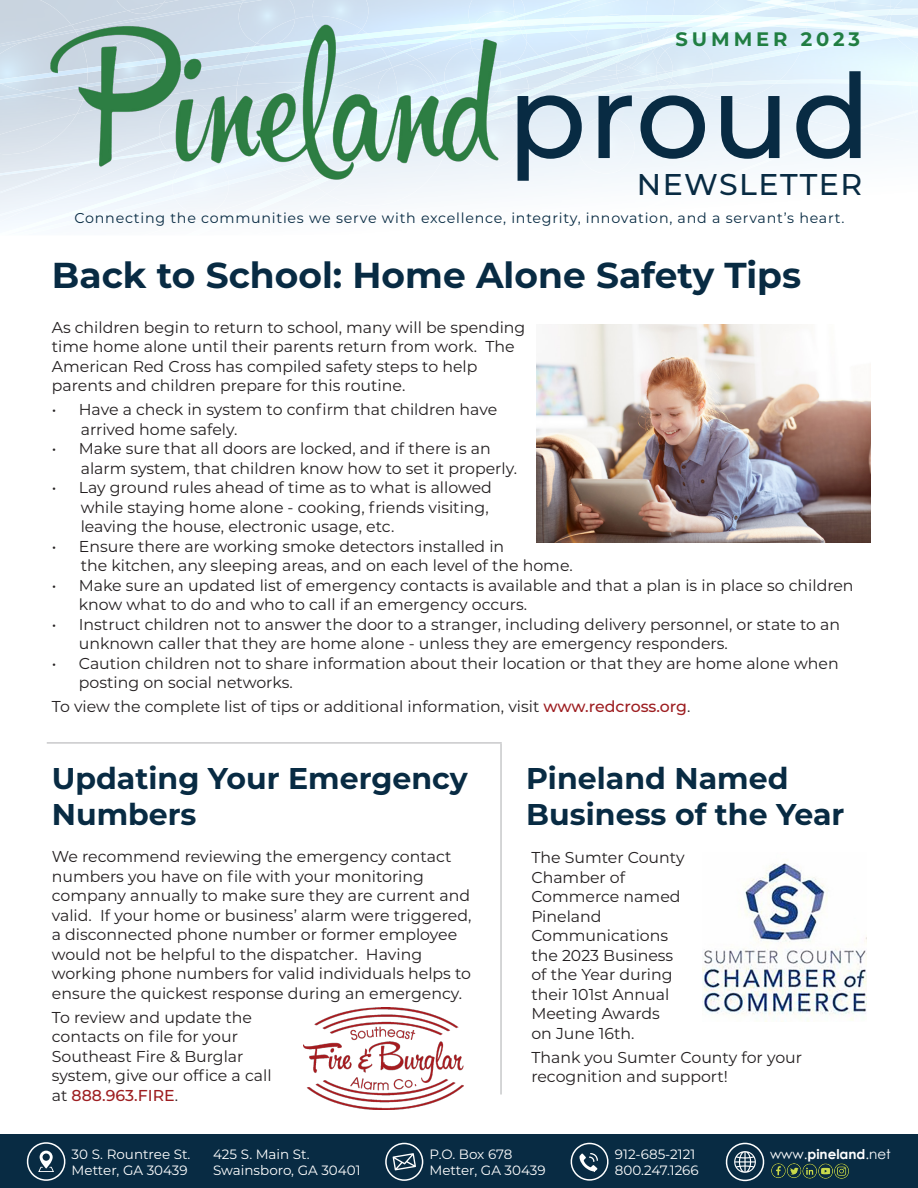
<style>
.page{position:relative;width:918px;height:1188px;background:#fff}
.page>*{position:absolute;margin:0;border:0;box-sizing:border-box;transform-origin:0 0}
.Center{font:500 117px "Montserrat";letter-spacing:.01em;color:#082b43}
.Left_Justify{font:700 36px "Montserrat";color:#082b43}
.Center-2{font:700 30px/36px "Montserrat";color:#082b43}
.t1{font:500 30px "Montserrat";letter-spacing:.05em;color:#082b43}
.Right_Justify{font:700 19.5px "Montserrat";letter-spacing:.2em;color:#207e42}
.Center-3{font:15.75px/19.5px "Montserrat";color:#231f20}
.Center-4{font:500 15.75px "Montserrat";color:#9d1d20}
.t2{font:14.25px "Montserrat";letter-spacing:.05em;color:#082b43}
.Left_Justify-2{font:13.5px "Montserrat";color:#fff}
.Center-5{font:13.5px "Montserrat";color:#fff}
.Center-6{font:13.5px "Century Gothic";color:#fff}
.s1{font-weight:500;color:#9d1d20}
.s2{font-weight:400;color:#231f20}
.s3{font-weight:700}
</style>
<div class="page">
<div style="left:0;top:1134px;width:918px;height:54px;background:#082b43"></div>
<svg style="left:0;top:0;width:918px;height:224px"></svg>
<svg style="left:385px;top:1143px;width:38px;height:38px"></svg>
<svg style="left:25px;top:1142px;width:42px;height:39px"></svg>
<svg style="left:569px;top:1143px;width:41px;height:38px"></svg>
<img style="left:304px;top:1008px;width:160px;height:101px">
<img style="left:47px;top:18px;width:477px;height:170px">
<svg style="left:724px;top:1143px;width:42px;height:38px"></svg>
<img style="left:753px;top:1151px;width:108px;height:37px">
<hr style="left:47px;top:742px;width:455px;height:2px;background:#babbbd">
<hr style="left:500px;top:744px;width:2px;height:351px;background:#babbbd">
<img style="left:536px;top:324px;width:334px;height:219px">
<img style="left:702px;top:863px;width:165px;height:159px">
<p class="Right_Justify" style="left:676px;top:25px;width:186px">SUMMER 2023</p>
<p class="Center" style="left:507px;top:35px;width:366px">proud</p>
<p class="t1" style="left:637px;top:163px;width:227px">NEWSLETTER</p>
<p class="t2" style="left:75px;top:208px;width:771px">Connecting the communities we serve with excellence, integrity, innovation, and a servant’s heart.</p>
<p class="Left_Justify" style="left:52px;top:249px;width:751px">Back to School: Home Alone Safety Tips</p>
<p class="Center-3" style="left:52px;top:317px;width:475px">As children begin to return to school, many will be spending</p>
<p class="Center-3" style="left:52px;top:336px;width:464px">time home alone until their parents return from work. The</p>
<p class="Center-3" style="left:52px;top:356px;width:427px">American Red Cross has compiled safety steps to help</p>
<p class="Center-3" style="left:52px;top:375px;width:355px">parents and children prepare for this routine.</p>
<p class="Center-3" style="left:52px;top:399px;width:447px">• Have a check in system to confirm that children have</p>
<p class="Center-3" style="left:81px;top:419px;width:158px">arrived home safely.</p>
<p class="Center-3" style="left:52px;top:438px;width:440px">• Make sure that all doors are locked, and if there is an</p>
<p class="Center-3" style="left:81px;top:458px;width:438px">alarm system, that children know how to set it properly.</p>
<p class="Center-3" style="left:52px;top:477px;width:442px">• Lay ground rules ahead of time as to what is allowed</p>
<p class="Center-3" style="left:81px;top:497px;width:410px">while staying home alone - cooking, friends visiting,</p>
<p class="Center-3" style="left:81px;top:516px;width:315px">leaving the house, electronic usage, etc.</p>
<p class="Center-3" style="left:52px;top:536px;width:454px">• Ensure there are working smoke detectors installed in</p>
<p class="Center-3" style="left:81px;top:555px;width:494px">the kitchen, any sleeping areas, and on each level of the home.</p>
<p class="Center-3" style="left:79px;top:575px;width:776px;text-indent:-27px">• Make sure an updated list of emergency contacts is available and that a plan is in place so children know what to do and who to call if an emergency occurs.</p>
<p class="Center-3" style="left:79px;top:614px;width:763px;text-indent:-27px">• Instruct children not to answer the door to a stranger, including delivery personnel, or state to an unknown caller that they are home alone - unless they are emergency responders.</p>
<p class="Center-3" style="left:79px;top:653px;width:761px;text-indent:-27px">• Caution children not to share information about their location or that they are home alone when posting on social networks.</p>
<p class="Center-3" style="left:52px;top:696px;width:640px">To view the complete list of tips or additional information, visit <span class="s1">www.redcross.org</span>.</p>
<p class="Center-2" style="left:52px;top:759px;width:417px">Updating Your Emergency<br>Numbers</p>
<p class="Center-3" style="left:52px;top:846px;width:401px">We recommend reviewing the emergency contact numbers you have on file with your monitoring</p>
<p class="Center-3" style="left:52px;top:885px;width:420px">company annually to make sure they are current and</p>
<p class="Center-3" style="left:52px;top:905px;width:421px">valid. If your home or business’ alarm were triggered, a disconnected phone number or former employee would not be helpful to the dispatcher. Having</p>
<p class="Center-3" style="left:52px;top:963px;width:421px">working phone numbers for valid individuals helps to ensure the quickest response during an emergency.</p>
<p class="Center-3" style="left:52px;top:1007px;width:202px">To review and update the</p>
<p class="Center-3" style="left:52px;top:1026px;width:188px">contacts on file for your</p>
<p class="Center-3" style="left:52px;top:1046px;width:193px">Southeast Fire &amp; Burglar</p>
<p class="Center-3" style="left:52px;top:1065px;width:221px">system, give our office a call</p>
<p class="Center-4" style="left:52px;top:1084px;width:128px"><span class="s2">at</span> 888.963.FIRE<span class="s2">.</span></p>
<p class="Center-2" style="left:526px;top:759px;width:320px">Pineland Named<br>Business of the Year</p>
<p class="Center-3" style="left:531px;top:848px;width:155px">The Sumter County</p>
<p class="Center-3" style="left:531px;top:867px;width:95px">Chamber of</p>
<p class="Center-3" style="left:531px;top:887px;width:151px">Commerce named</p>
<p class="Center-3" style="left:531px;top:906px;width:72px">Pineland</p>
<p class="Center-3" style="left:531px;top:926px;width:138px">Communications</p>
<p class="Center-3" style="left:531px;top:945px;width:143px">the 2023 Business</p>
<p class="Center-3" style="left:531px;top:965px;width:143px">of the Year during</p>
<p class="Center-3" style="left:531px;top:984px;width:140px">their 101st Annual</p>
<p class="Center-3" style="left:531px;top:1004px;width:130px">Meeting Awards</p>
<p class="Center-3" style="left:531px;top:1023px;width:105px">on June 16th.</p>
<p class="Center-3" style="left:531px;top:1047px;width:272px">Thank you Sumter County for your</p>
<p class="Center-3" style="left:531px;top:1067px;width:198px">recognition and support!</p>
<p class="Left_Justify-2" style="left:72px;top:1145px;width:120px">30 S. Rountree St.</p>
<p class="Center-6" style="left:770px;top:1145px;width:122px">www.<span class="s3">pineland</span>.net</p>
<p class="Left_Justify-2" style="left:72px;top:1161px;width:118px">Metter, GA 30439</p>
<p class="Left_Justify-2" style="left:213px;top:1145px;width:98px">425 S. Main St.</p>
<p class="Left_Justify-2" style="left:213px;top:1161px;width:149px">Swainsboro, GA 30401</p>
<p class="Left_Justify-2" style="left:430px;top:1145px;width:84px">P.O. Box 678</p>
<p class="Left_Justify-2" style="left:430px;top:1161px;width:118px">Metter, GA 30439</p>
<p class="Center-5" style="left:615px;top:1145px;width:82px">912-685-2121</p>
<p class="Center-5" style="left:615px;top:1161px;width:85px">800.247.1266</p>
</div>
